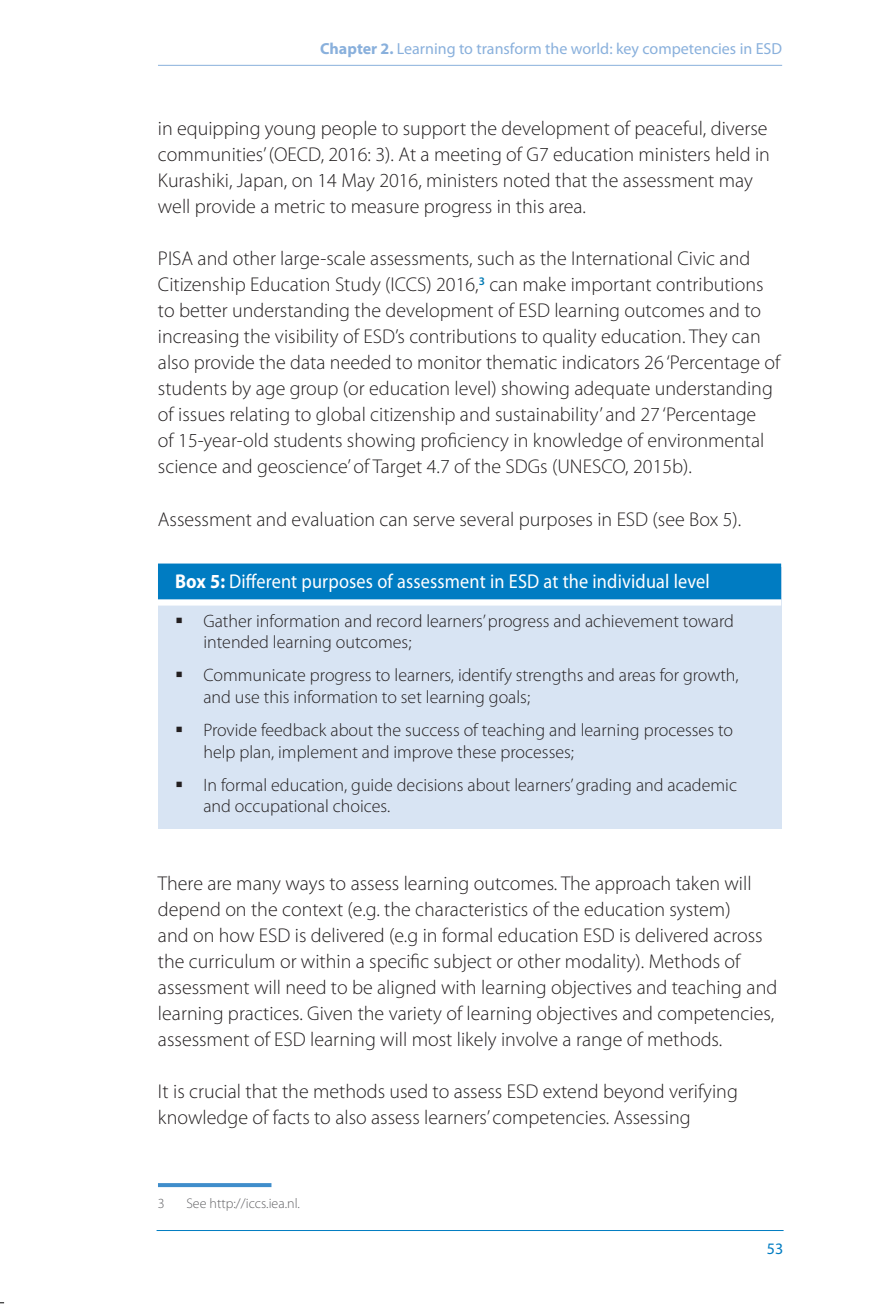
<style>
.page{position:relative;width:871px;height:1305px;background:#fff}
.page>*{position:absolute;margin:0;border:0;box-sizing:border-box;transform-origin:0 0}
.txt{font:300 20px/26px "Myriad Pro";color:#231f20}
.Box_title{font:20px "Myriad Pro";letter-spacing:.01em;color:#fff;scale:.91 1}
.t1{font:300 18px/21.6px "Myriad Pro";color:#231f20}
.t2{font:16px "Myriad Pro";color:#89b0dc}
.t3{font:16px "Myriad Pro";color:#007cc2}
.notes_de_bas_de_page{font:300 14px "Myriad Pro";color:#636366}
.s1{font-weight:700}
</style>
<div class="page">
<hr style="left:156px;top:1229px;width:627px;height:1px;background:#007cc2">
<hr style="left:158px;top:65px;width:623px;height:1px;background:#89b0dc">
<div style="left:158px;top:567px;width:622px;height:262px;background:#d8e4f3"></div>
<div style="left:158px;top:563px;width:622px;height:36px;background:#007cc2"></div>
<div style="left:158px;top:599px;width:622px;height:6px;background:#fff"></div>
<svg style="left:158px;top:1183px;width:113px;height:3px"></svg>
<p class="t2" style="left:320px;top:39px;width:463px"><span class="s1">Chapter 2.</span> Learning to transform the world: key competencies in ESD</p>
<p class="txt" style="left:158px;top:115px;width:613px">in equipping young people to support the development of peaceful, diverse communities’ (OECD, 2016: 3). At a meeting of G7 education ministers held in Kurashiki, Japan, on 14 May 2016, ministers noted that the assessment may well provide a metric to measure progress in this area.</p>
<p class="txt" style="left:158px;top:245px;width:623px">PISA and other large-scale assessments, such as the International Civic and Citizenship Education Study (ICCS) 2016,<sup>3</sup> can make important contributions to better understanding the development of ESD learning outcomes and to increasing the visibility of ESD’s contributions to quality education. They can also provide the data needed to monitor thematic indicators 26 ‘Percentage of students by age group (or education level) showing adequate understanding of issues relating to global citizenship and sustainability’ and 27 ‘Percentage<br>of 15-year-old students showing proficiency in knowledge of environmental science and geoscience’ of Target 4.7 of the SDGs (UNESCO, 2015b).</p>
<p class="txt" style="left:158px;top:505px;width:584px">Assessment and evaluation can serve several purposes in ESD (see Box 5).</p>
<p class="Box_title" style="left:175px;top:569px;width:589px"><span class="s1">Box 5:</span> Different purposes of assessment in ESD at the individual level</p>
<p class="t1" style="left:203px;top:610px;width:532px">Gather information and record learners’ progress and achievement toward intended learning outcomes;</p>
<p class="t1" style="left:203px;top:664px;width:536px">Communicate progress to learners, identify strengths and areas for growth, and use this information to set learning goals;</p>
<p class="t1" style="left:203px;top:719px;width:531px">Provide feedback about the success of teaching and learning processes to help plan, implement and improve these processes;</p>
<p class="t1" style="left:203px;top:773px;width:535px">In formal education, guide decisions about learners’ grading and academic and occupational choices.</p>
<p class="txt" style="left:158px;top:869px;width:620px">There are many ways to assess learning outcomes. The approach taken will depend on the context (e.g. the characteristics of the education system)<br>and on how ESD is delivered (e.g in formal education ESD is delivered across the curriculum or within a specific subject or other modality). Methods of assessment will need to be aligned with learning objectives and teaching and learning practices. Given the variety of learning objectives and competencies, assessment of ESD learning will most likely involve a range of methods.</p>
<p class="txt" style="left:158px;top:1077px;width:581px">It is crucial that the methods used to assess ESD extend beyond verifying knowledge of facts to also assess learners’ competencies. Assessing</p>
<p class="notes_de_bas_de_page" style="left:158px;top:1194px;width:8px">3</p>
<p class="notes_de_bas_de_page" style="left:186px;top:1194px;width:115px">See http://iccs.iea.nl.</p>
<p class="t3" style="left:766px;top:1238px;width:18px">53</p>
</div>
